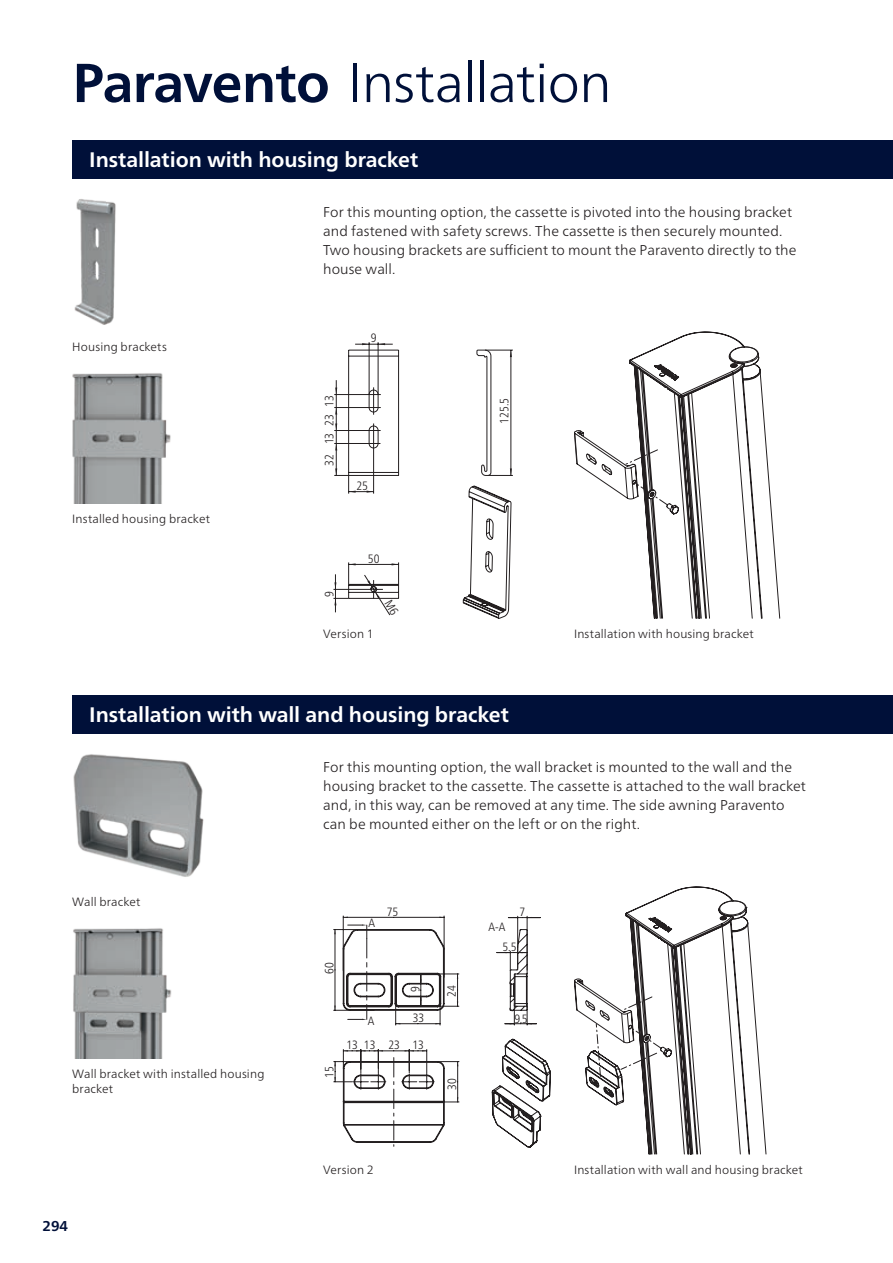
<style>
.page{position:relative;width:893px;height:1263px;background:#fff}
.page>*{position:absolute;margin:0;border:0;box-sizing:border-box;transform-origin:0 0}
.t1{font:300 54.75px "Frutiger Neue LTW1 G";letter-spacing:-.02em;color:#001039}
.t2{font:700 21px "Frutiger Neue LTW1 G";letter-spacing:-.005em;color:#fff}
.t3{font:300 14.25px/19.2px "Frutiger Neue LTW1 G";letter-spacing:.005em;color:#231f20}
.t4{font:700 14.25px "Frutiger Neue LTW1 G";color:#001039}
.t5{font:300 condensed 12.15px "Frutiger Neue LTW1 G";color:#231f20}
.t6{font:300 12px/14.9px "Frutiger Neue LTW1 G";letter-spacing:.01em;color:#231f20}
.t7{font:300 condensed 12px "Frutiger Neue LTW1 G";color:#231f20}
.s1{font-weight:700}
</style>
<div class="page">
<svg style="left:333px;top:342px;width:180px;height:271px"></svg>
<svg style="left:334px;top:598px;width:2px;height:7px"></svg>
<svg style="left:334px;top:582px;width:2px;height:7px"></svg>
<svg style="left:335px;top:468px;width:2px;height:7px"></svg>
<svg style="left:335px;top:443px;width:2px;height:7px"></svg>
<svg style="left:335px;top:423px;width:2px;height:7px"></svg>
<svg style="left:335px;top:407px;width:2px;height:7px"></svg>
<svg style="left:335px;top:388px;width:2px;height:7px"></svg>
<svg style="left:645px;top:366px;width:135px;height:252px"></svg>
<svg style="left:574px;top:332px;width:185px;height:183px"></svg>
<svg style="left:747px;top:919px;width:19px;height:235px"></svg>
<svg style="left:574px;top:887px;width:173px;height:267px"></svg>
<hr style="left:444px;top:916px;width:1px;height:61px;background:#231f20">
<hr style="left:343px;top:916px;width:1px;height:54px;background:#231f20">
<hr style="left:394px;top:917px;width:50px;height:1px;background:#231f20">
<hr style="left:343px;top:917px;width:51px;height:1px;background:#231f20">
<hr style="left:527px;top:916px;width:1px;height:54px;background:#231f20">
<hr style="left:517px;top:916px;width:1px;height:52px;background:#231f20">
<svg style="left:508px;top:917px;width:32px;height:1px"></svg>
<svg style="left:334px;top:924px;width:217px;height:223px"></svg>
<img style="left:74px;top:199px;width:42px;height:126px">
<img style="left:73px;top:754px;width:131px;height:123px">
<img style="left:72px;top:373px;width:99px;height:131px">
<img style="left:73px;top:928px;width:99px;height:131px">
<div style="left:72px;top:140px;width:821px;height:39px;background:#001039"></div>
<div style="left:72px;top:695px;width:821px;height:38px;background:#001039"></div>
<svg style="left:348px;top:343px;width:164px;height:276px"></svg>
<h1 class="t1" style="left:72px;top:50px;width:541px"><span class="s1">Paravento</span> Installation</h1>
<h2 class="t2" style="left:89px;top:147px;width:330px">Installation with housing bracket</h2>
<p class="t3" style="left:323px;top:202px;width:475px">For this mounting option, the cassette is pivoted into the housing bracket and fastened with safety screws. The cassette is then securely mounted.<br>Two housing brackets are sufficient to mount the Paravento directly to the house wall.</p>
<p class="t6" style="left:72px;top:339px;width:96px">Housing brackets</p>
<p class="t6" style="left:72px;top:511px;width:139px">Installed housing bracket</p>
<p class="t5" style="left:322px;top:407px;width:13px;rotate:-90deg">13</p>
<p class="t5" style="left:322px;top:426px;width:13px;rotate:-90deg">23</p>
<p class="t5" style="left:322px;top:444px;width:13px;rotate:-90deg">13</p>
<p class="t5" style="left:322px;top:466px;width:13px;rotate:-90deg">32</p>
<p class="t5" style="left:371px;top:331px;width:7px">9</p>
<p class="t5" style="left:356px;top:478px;width:13px">25</p>
<p class="t5" style="left:322px;top:597px;width:7px;rotate:-90deg">9</p>
<p class="t5" style="left:368px;top:551px;width:13px">50</p>
<p class="t6" style="left:323px;top:626px;width:52px">Version 1</p>
<p class="t5" style="left:497px;top:424px;width:27px;rotate:-90deg">125.5</p>
<h2 class="t2" style="left:89px;top:702px;width:421px">Installation with wall and housing bracket</h2>
<p class="t6" style="left:574px;top:626px;width:181px">Installation with housing bracket</p>
<p class="t6" style="left:72px;top:894px;width:70px">Wall bracket</p>
<p class="t6" style="left:72px;top:1066px;width:194px">Wall bracket with installed housing bracket</p>
<p class="t4" style="left:43px;top:1218px;width:27px">294</p>
<p class="t3" style="left:323px;top:757px;width:484px">For this mounting option, the wall bracket is mounted to the wall and the housing bracket to the cassette. The cassette is attached to the wall bracket and, in this way, can be removed at any time. The side awning Paravento can be mounted either on the left or on the right.</p>
<p class="t7" style="left:368px;top:916px;width:8px">A</p>
<p class="t7" style="left:387px;top:905px;width:13px">75</p>
<p class="t7" style="left:322px;top:973px;width:13px;rotate:-90deg">60</p>
<p class="t7" style="left:322px;top:1078px;width:13px;rotate:-90deg">15</p>
<p class="t7" style="left:368px;top:1013px;width:8px">A</p>
<p class="t7" style="left:408px;top:992px;width:7px;rotate:-90deg">9</p>
<p class="t7" style="left:413px;top:1011px;width:13px">33</p>
<p class="t7" style="left:346px;top:1038px;width:13px">13</p>
<p class="t7" style="left:389px;top:1038px;width:37px">23 13</p>
<p class="t7" style="left:364px;top:1038px;width:13px">13</p>
<p class="t7" style="left:445px;top:997px;width:13px;rotate:-90deg">24</p>
<p class="t7" style="left:445px;top:1090px;width:13px;rotate:-90deg">30</p>
<p class="t6" style="left:323px;top:1162px;width:52px">Version 2</p>
<p class="t7" style="left:489px;top:919px;width:18px">A-A</p>
<p class="t7" style="left:519px;top:905px;width:7px">7</p>
<p class="t7" style="left:502px;top:939px;width:16px">5.5</p>
<p class="t7" style="left:515px;top:1011px;width:14px">9.5</p>
<p class="t6" style="left:574px;top:1162px;width:230px">Installation with wall and housing bracket</p>
</div>
